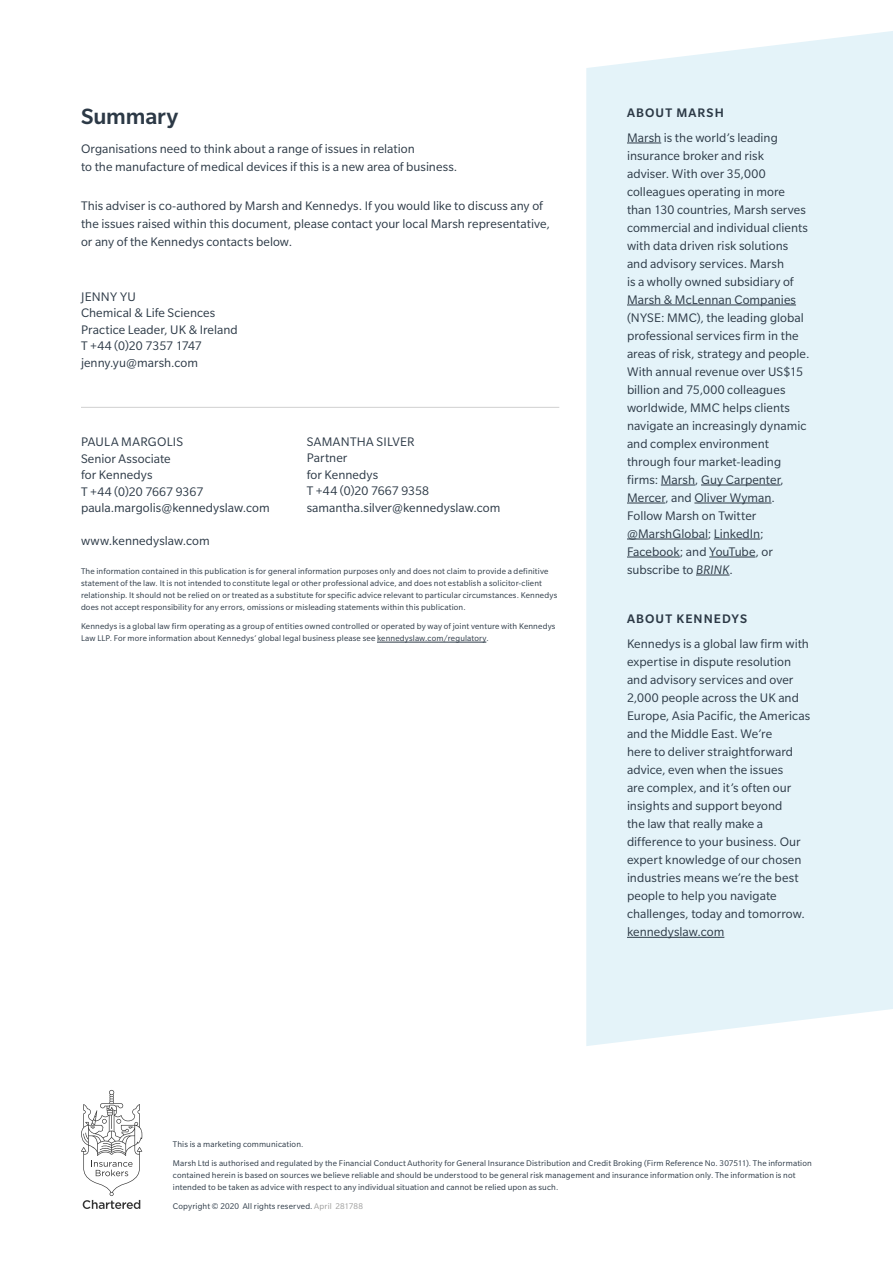
<style>
.page{position:relative;width:893px;height:1263px;background:#fff}
.page>*{position:absolute;margin:0;border:0;box-sizing:border-box;transform-origin:0 0}
.t1{font:500 24px "Slate Pro";letter-spacing:-.005em;color:#2c3946}
.t2{font:13.5px/18px "Slate Pro";letter-spacing:.005em;color:#2c3946}
.t3{font:500 13.5px "Slate Pro";letter-spacing:.08em;color:#2c3946}
.t4{font:9px/12px "Slate Pro";letter-spacing:.015em;color:#2c3946}
.s1{font-style:italic}
.s2{color:#9d9d9c}
</style>
<div class="page">
<div style="left:586px;top:31px;width:307px;height:1015px;background:#e4f3f9"></div>
<hr style="left:627px;top:143px;width:34px;height:1px;background:#2c3946">
<hr style="left:627px;top:305px;width:169px;height:1px;background:#2c3946">
<hr style="left:661px;top:485px;width:34px;height:1px;background:#2c3946">
<hr style="left:701px;top:485px;width:79px;height:1px;background:#2c3946">
<hr style="left:627px;top:503px;width:38px;height:1px;background:#2c3946">
<hr style="left:694px;top:503px;width:78px;height:1px;background:#2c3946">
<hr style="left:627px;top:539px;width:81px;height:1px;background:#2c3946">
<hr style="left:714px;top:539px;width:46px;height:1px;background:#2c3946">
<hr style="left:627px;top:557px;width:53px;height:1px;background:#2c3946">
<hr style="left:709px;top:557px;width:46px;height:1px;background:#2c3946">
<hr style="left:696px;top:575px;width:33px;height:1px;background:#2c3946">
<hr style="left:627px;top:937px;width:97px;height:1px;background:#2c3946">
<svg style="left:81px;top:1090px;width:61px;height:119px"></svg>
<hr style="left:377px;top:642px;width:109px;height:1px;background:#2c3946">
<hr style="left:81px;top:407px;width:478px;height:1px;background:#d0d0d0">
<h1 class="t1" style="left:81px;top:103px;width:99px">Summary</h1>
<p class="t2" style="left:81px;top:139px;width:378px">Organisations need to think about a range of issues in relation<br>to the manufacture of medical devices if this is a new area of business.</p>
<p class="t2" style="left:81px;top:197px;width:470px">This adviser is co-authored by Marsh and Kennedys. If you would like to discuss any of the issues raised within this document, please contact your local Marsh representative, or any of the Kennedys contacts below.</p>
<p class="t2" style="left:81px;top:288px;width:158px;line-height:16.5px">JENNY YU<br>Chemical &amp; Life Sciences<br>Practice Leader, UK &amp; Ireland<br>T +44 (0)20 7357 1747 jenny.yu@marsh.com</p>
<p class="t2" style="left:307px;top:433px;width:195px;line-height:16.5px">SAMANTHA SILVER<br>Partner<br>for Kennedys<br>T +44 (0)20 7667 9358 samantha.silver@kennedyslaw.com</p>
<p class="t2" style="left:81px;top:434px;width:190px;line-height:16.5px">PAULA MARGOLIS<br>Senior Associate<br>for Kennedys<br>T +44 (0)20 7667 9367 paula.margolis@kennedyslaw.com</p>
<p class="t2" style="left:81px;top:532px;width:130px">www.kennedyslaw.com</p>
<p class="t4" style="left:81px;top:565px;width:478px">The information contained in this publication is for general information purposes only and does not claim to provide a definitive statement of the law. It is not intended to constitute legal or other professional advice, and does not establish a solicitor-client relationship. It should not be relied on or treated as a substitute for specific advice relevant to particular circumstances. Kennedys does not accept responsibility for any errors, omissions or misleading statements within this publication.</p>
<p class="t4" style="left:81px;top:620px;width:476px">Kennedys is a global law firm operating as a group of entities owned controlled or operated by way of joint venture with Kennedys<br>Law LLP. For more information about Kennedys’ global legal business please see kennedyslaw.com/regulatory.</p>
<p class="t3" style="left:627px;top:105px;width:98px">ABOUT MARSH</p>
<p class="t2" style="left:627px;top:128px;width:184px">Marsh is the world’s leading insurance broker and risk adviser. With over 35,000 colleagues operating in more than 130 countries, Marsh serves commercial and individual clients with data driven risk solutions and advisory services. Marsh<br>is a wholly owned subsidiary of<br>Marsh &amp; McLennan Companies (NYSE: MMC), the leading global professional services firm in the areas of risk, strategy and people.<br>With annual revenue over US$15 billion and 75,000 colleagues worldwide, MMC helps clients navigate an increasingly dynamic and complex environment through four market-leading firms: Marsh, Guy Carpenter,<br>Mercer, and Oliver Wyman.<br>Follow Marsh on Twitter @MarshGlobal; LinkedIn;<br>Facebook; and YouTube, or subscribe to <span class="s1">BRINK</span>.</p>
<p class="t3" style="left:627px;top:611px;width:121px">ABOUT KENNEDYS</p>
<p class="t2" style="left:627px;top:634px;width:185px">Kennedys is a global law firm with expertise in dispute resolution and advisory services and over<br>2,000 people across the UK and<br>Europe, Asia Pacific, the Americas and the Middle East. We’re<br>here to deliver straightforward advice, even when the issues<br>are complex, and it’s often our insights and support beyond<br>the law that really make a difference to your business. Our expert knowledge of our chosen industries means we’re the best people to help you navigate challenges, today and tomorrow. kennedyslaw.com</p>
<p class="t4" style="left:173px;top:1135px;width:640px;line-height:18.8px">This is a marketing communication.<br>Marsh Ltd is authorised and regulated by the Financial Conduct Authority for General Insurance Distribution and Credit Broking (Firm Reference No. 307511). The information</p>
<p class="t4" style="left:173px;top:1169px;width:624px">contained herein is based on sources we believe reliable and should be understood to be general risk management and insurance information only. The information is not intended to be taken as advice with respect to any individual situation and cannot be relied upon as such.</p>
<p class="t4" style="left:173px;top:1200px;width:192px">Copyright © 2020 All rights reserved. <span class="s2">April 281788</span></p>
</div>
